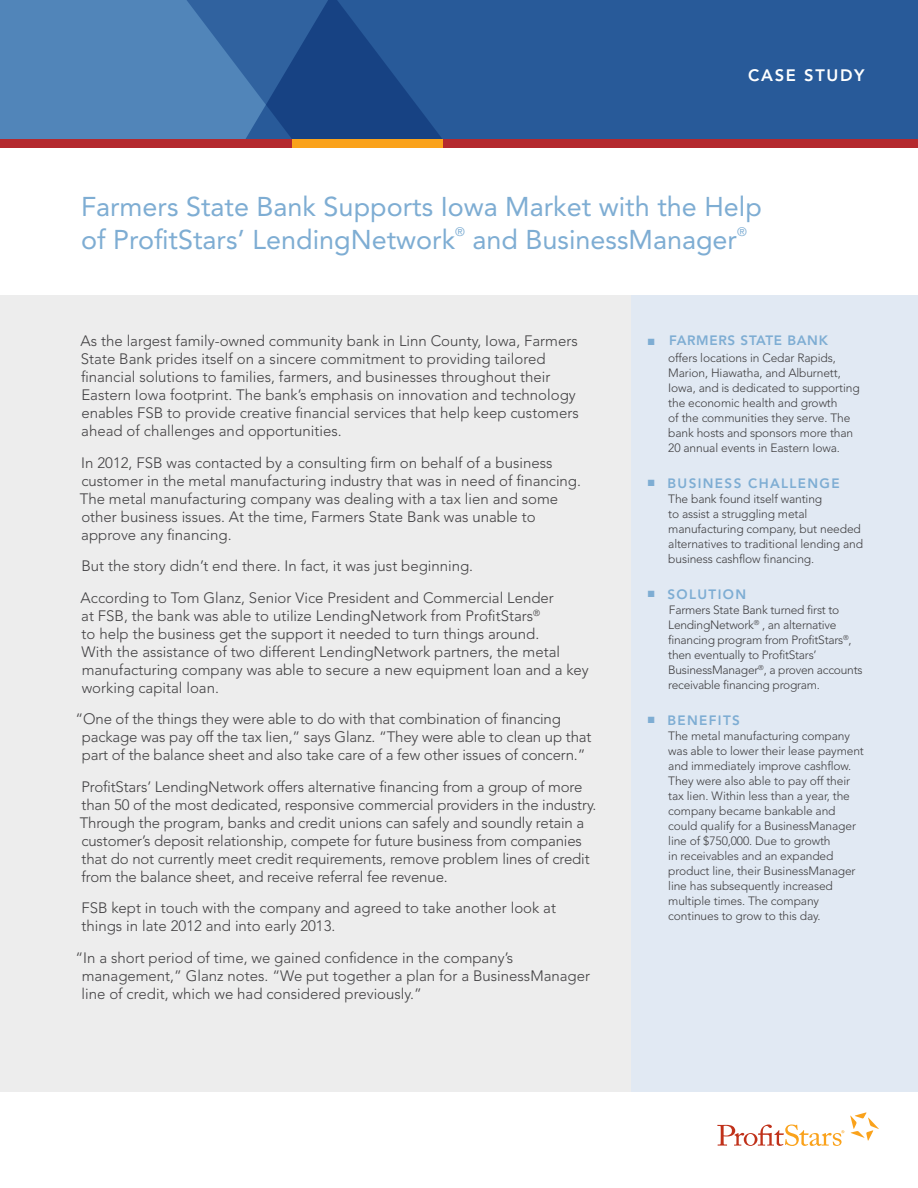
<style>
.page{position:relative;width:918px;height:1188px;background:#fff}
.page>*{position:absolute;margin:0;border:0;box-sizing:border-box;transform-origin:0 0}
.t1{font:27px/32.4px "Avenir LT Std";color:#7eadd3}
.t2{font:800 16.5px "Avenir LT Std";letter-spacing:.1em;color:#fff}
.t3{font:300 15px/18px "Avenir LT Std";color:#414042}
.t4{font:800 13.5px "Avenir LT Std";letter-spacing:.1em;color:#7eadd3}
.t5{font:800 13.5px "Avenir LT Std";letter-spacing:.05em;color:#7eadd3}
.t6{font:12.3px "Avenir LT Std";color:#7eadd3}
.t7{font:300 12px/15px "Avenir LT Std";letter-spacing:-.01em;color:#414042}
.s1{font-family:"Arial Narrow";font-weight:400}
</style>
<div class="page">
<div style="left:0;top:0;width:918px;height:149px;background:#5185b9"></div>
<svg style="left:139px;top:0;width:97px;height:140px"></svg>
<svg style="left:236px;top:0;width:682px;height:140px;background:#275795"></svg>
<div style="left:0;top:143px;width:918px;height:6px;background:#fff"></div>
<div style="left:0;top:140px;width:918px;height:8px;background:#b4292e"></div>
<div style="left:292px;top:140px;width:151px;height:8px;background:#faa21b"></div>
<div style="left:0;top:296px;width:631px;height:796px;background:#ededed"></div>
<div style="left:631px;top:296px;width:287px;height:796px;background:#e1e9f3"></div>
<svg style="left:717px;top:1125px;width:127px;height:21px"></svg>
<svg style="left:850px;top:1112px;width:29px;height:29px"></svg>
<p class="t2" style="left:748px;top:65px;width:118px">CASE STUDY</p>
<h1 class="t1" style="left:81px;top:191px;width:682px">Farmers State Bank Supports Iowa Market with the Help of ProfitStars’ LendingNetwork</h1>
<p class="t6" style="left:455px;top:224px;width:11px">®</p>
<h1 class="t1" style="left:473px;top:223px;width:266px">and BusinessManager</h1>
<p class="t6" style="left:737px;top:224px;width:11px">®</p>
<p class="t3" style="left:81px;top:332px;width:500px">As the largest family-owned community bank in Linn County, Iowa, Farmers State Bank prides itself on a sincere commitment to providing tailored financial solutions to families, farmers, and businesses throughout their Eastern Iowa footprint. The bank’s emphasis on innovation and technology enables FSB to provide creative financial services that help keep customers ahead of challenges and opportunities.</p>
<p class="t3" style="left:80px;top:454px;width:503px">In 2012, FSB was contacted by a consulting firm on behalf of a business customer in the metal manufacturing industry that was in need of financing.<br>The metal manufacturing company was dealing with a tax lien and some other business issues. At the time, Farmers State Bank was unable to approve any financing.</p>
<p class="t3" style="left:81px;top:550px;width:475px;line-height:31.5px">But the story didn’t end there. In fact, it was just beginning.<br>According to Tom Glanz, Senior Vice President and Commercial Lender</p>
<p class="t3" style="left:81px;top:607px;width:509px">at FSB, the bank was able to utilize LendingNetwork from ProfitStars<sup>®<br></sup>to help the business get the support it needed to turn things around.<br>With the assistance of two different LendingNetwork partners, the metal manufacturing company was able to secure a new equipment loan and a key working capital loan.</p>
<p class="t3" style="left:82px;top:710px;width:511px;text-indent:-6px">“One of the things they were able to do with that combination of financing package was pay off the tax lien,” says Glanz. “They were able to clean up that part of the balance sheet and also take care of a few other issues of concern.”</p>
<p class="t3" style="left:80px;top:778px;width:518px">ProfitStars’ LendingNetwork offers alternative financing from a group of more than 50 of the most dedicated, responsive commercial providers in the industry.<br>Through the program, banks and credit unions can safely and soundly retain a customer’s deposit relationship, compete for future business from companies that do not currently meet credit requirements, remove problem lines of credit from the balance sheet, and receive referral fee revenue.</p>
<p class="t3" style="left:81px;top:899px;width:476px">FSB kept in touch with the company and agreed to take another look at things in late 2012 and into early 2013.</p>
<p class="t3" style="left:82px;top:949px;width:510px;text-indent:-6px">“In a short period of time, we gained confidence in the company’s management,” Glanz notes. “We put together a plan for a BusinessManager line of credit, which we had considered previously.”</p>
<p class="t5" style="left:648px;top:333px;width:181px"><span class="s1">■</span> FARMERS STATE BANK</p>
<p class="t7" style="left:668px;top:351px;width:193px">offers locations in Cedar Rapids, Marion, Hiawatha, and Alburnett, Iowa, and is dedicated to supporting the economic health and growth<br>of the communities they serve. The bank hosts and sponsors more than 20 annual events in Eastern Iowa.</p>
<p class="t4" style="left:648px;top:476px;width:193px"><span class="s1">■</span> BUSINESS CHALLENGE</p>
<p class="t7" style="left:668px;top:492px;width:196px">The bank found itself wanting<br>to assist a struggling metal manufacturing company, but needed alternatives to traditional lending and business cashflow financing.</p>
<p class="t4" style="left:648px;top:587px;width:100px"><span class="s1">■</span> SOLUTION</p>
<p class="t7" style="left:668px;top:603px;width:196px">Farmers State Bank turned first to LendingNetwork<sup>®</sup> , an alternative financing program from ProfitStars<sup>®</sup>, then eventually to ProfitStars’ BusinessManager<sup>®</sup>, a proven accounts receivable financing program.</p>
<p class="t4" style="left:648px;top:713px;width:93px"><span class="s1">■</span> BENEFITS</p>
<p class="t7" style="left:668px;top:729px;width:197px">The metal manufacturing company was able to lower their lease payment and immediately improve cashflow.<br>They were also able to pay off their tax lien. Within less than a year, the company became bankable and could qualify for a BusinessManager line of $750,000. Due to growth<br>in receivables and an expanded product line, their BusinessManager line has subsequently increased multiple times. The company continues to grow to this day.</p>
</div>
